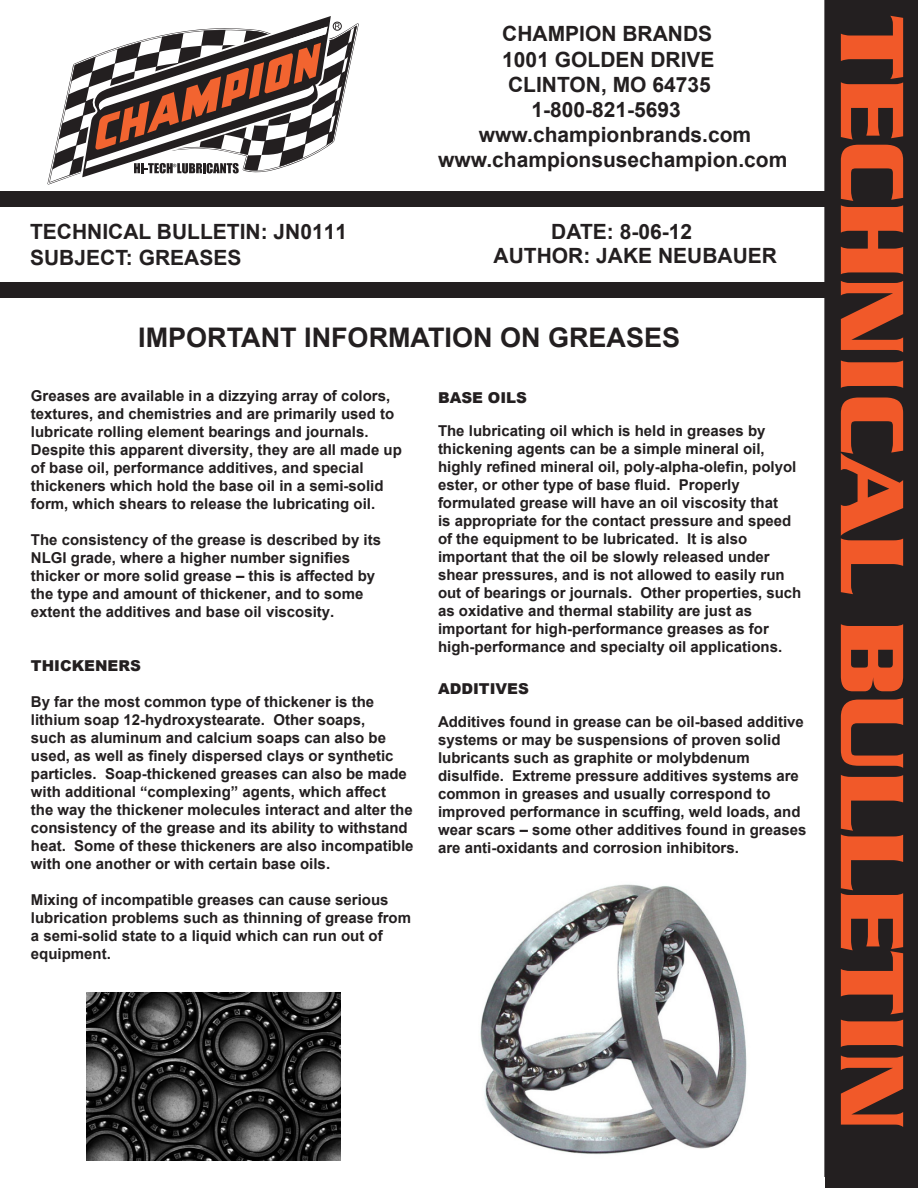
<style>
.page{position:relative;width:918px;height:1188px;background:#fff}
.page>*{position:absolute;margin:0;border:0;box-sizing:border-box;transform-origin:0 0}
.t1{font:700 97.5px "Enterprise";color:#f15929}
.t2{font:700 27px "Arial";color:#231f20}
.t3{font:700 21px "Arial";color:#231f20}
.t4{font:700 15px/18px "Arial";color:#231f20}
.t5{font:900 15px "Arial";color:#231f20}
.t6{font:7.65px "Myriad";color:#040503}
</style>
<div class="page">
<div style="left:824px;top:0;width:94px;height:1177px;background:#231f20"></div>
<svg style="left:52px;top:16px;width:305px;height:166px"></svg>
<div style="left:0;top:191px;width:830px;height:16px;background:#231f20"></div>
<div style="left:0;top:282px;width:832px;height:16px;background:#231f20"></div>
<img style="left:480px;top:884px;width:267px;height:271px">
<img style="left:87px;top:992px;width:253px;height:169px">
<p class="t6" style="left:173px;top:162px;width:5px">®</p>
<h3 class="t3" style="left:502px;top:20px;width:211px">CHAMPION BRANDS</h3>
<h3 class="t3" style="left:502px;top:45px;width:214px">1001 GOLDEN DRIVE</h3>
<h3 class="t3" style="left:508px;top:71px;width:204px">CLINTON, MO 64735</h3>
<h3 class="t3" style="left:532px;top:96px;width:151px">1-800-821-5693</h3>
<h3 class="t3" style="left:479px;top:121px;width:274px">www.championbrands.com</h3>
<h3 class="t3" style="left:438px;top:146px;width:351px">www.championsusechampion.com</h3>
<h3 class="t3" style="left:30px;top:218px;width:318px">TECHNICAL BULLETIN: JN0111</h3>
<h3 class="t3" style="left:551px;top:218px;width:142px">DATE: 8-06-12</h3>
<h3 class="t3" style="left:30px;top:243px;width:213px">SUBJECT: GREASES</h3>
<h3 class="t3" style="left:494px;top:242px;width:285px">AUTHOR: JAKE NEUBAUER</h3>
<h2 class="t2" style="left:138px;top:319px;width:543px">IMPORTANT INFORMATION ON GREASES</h2>
<p class="t4" style="left:31px;top:388px;width:372px">Greases are available in a dizzying array of colors, textures, and chemistries and are primarily used to lubricate rolling element bearings and journals.<br>Despite this apparent diversity, they are all made up of base oil, performance additives, and special thickeners which hold the base oil in a semi-solid form, which shears to release the lubricating oil.</p>
<p class="t4" style="left:31px;top:532px;width:352px">The consistency of the grease is described by its NLGI grade, where a higher number signifies thicker or more solid grease – this is affected by the type and amount of thickener, and to some extent the additives and base oil viscosity.</p>
<p class="t5" style="left:31px;top:655px;width:111px">THICKENERS</p>
<p class="t4" style="left:31px;top:694px;width:384px">By far the most common type of thickener is the lithium soap 12-hydroxystearate. Other soaps,<br>such as aluminum and calcium soaps can also be used, as well as finely dispersed clays or synthetic particles. Soap-thickened greases can also be made with additional “complexing” agents, which affect<br>the way the thickener molecules interact and alter the consistency of the grease and its ability to withstand heat. Some of these thickeners are also incompatible with one another or with certain base oils.</p>
<p class="t4" style="left:31px;top:892px;width:382px">Mixing of incompatible greases can cause serious lubrication problems such as thinning of grease from a semi-solid state to a liquid which can run out of equipment.</p>
<p class="t5" style="left:438px;top:386px;width:91px">BASE OILS</p>
<p class="t4" style="left:438px;top:422px;width:365px">The lubricating oil which is held in greases by thickening agents can be a simple mineral oil, highly refined mineral oil, poly-alpha-olefin, polyol ester, or other type of base fluid. Properly formulated grease will have an oil viscosity that<br>is appropriate for the contact pressure and speed of the equipment to be lubricated. It is also important that the oil be slowly released under shear pressures, and is not allowed to easily run out of bearings or journals. Other properties, such as oxidative and thermal stability are just as important for high-performance greases as for high-performance and specialty oil applications.</p>
<p class="t5" style="left:438px;top:677px;width:92px">ADDITIVES</p>
<p class="t4" style="left:438px;top:713px;width:370px">Additives found in grease can be oil-based additive systems or may be suspensions of proven solid lubricants such as graphite or molybdenum disulfide. Extreme pressure additives systems are common in greases and usually correspond to improved performance in scuffing, weld loads, and wear scars – some other additives found in greases are anti-oxidants and corrosion inhibitors.</p>
<h1 class="t1" style="left:935px;top:16px;width:1116px;rotate:90deg">TECHNICAL BULLETIN</h1>
</div>
